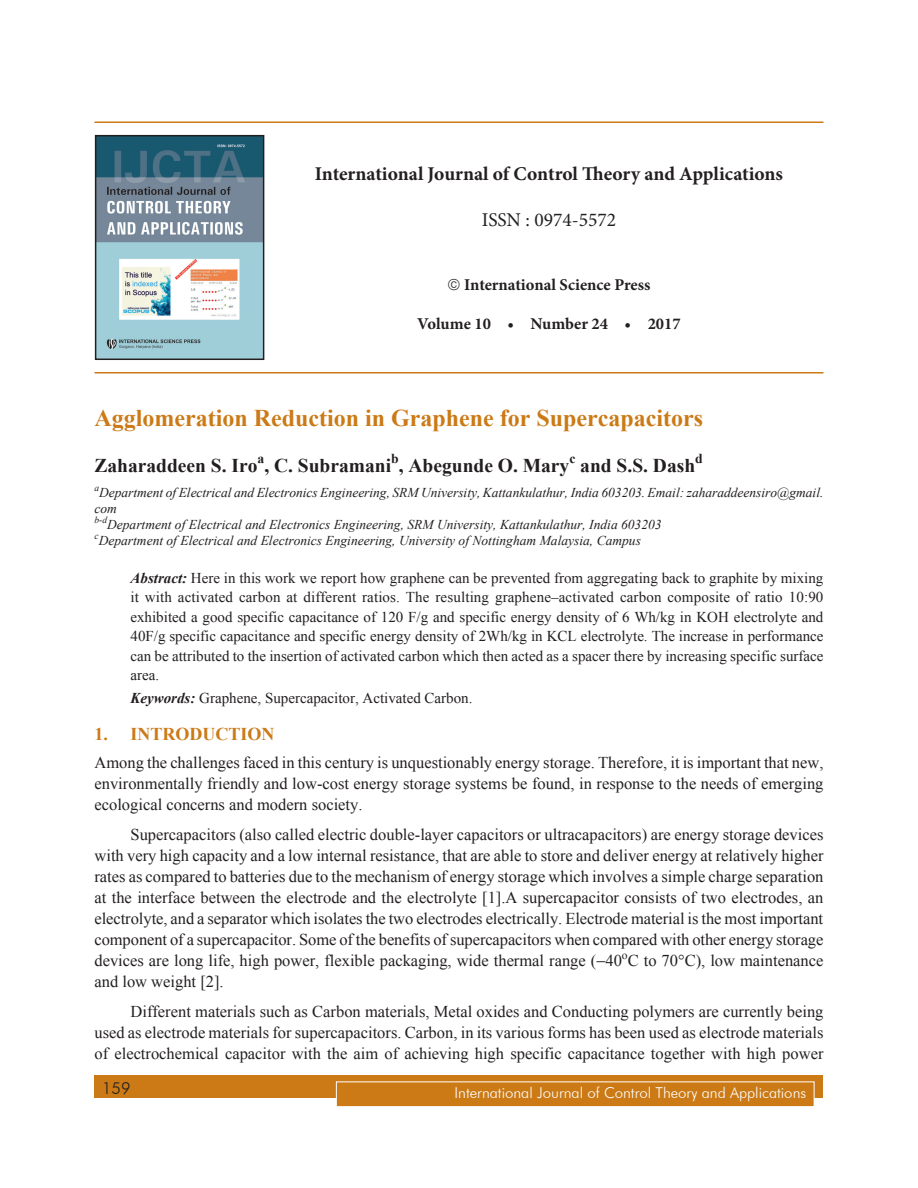
<style>
.page{position:relative;width:918px;height:1188px;background:#fff}
.page>*{position:absolute;margin:0;border:0;box-sizing:border-box;transform-origin:0 0}
.Chapter_Name{font:700 24px "Times New Roman";color:#cb7a16}
.Author_Name{font:700 19.5px "Times New Roman";color:#231f20}
.t1{font:700 19.5px "Minion Pro";letter-spacing:-.005em;color:#231f20}
.t2{font:19.5px "Minion Pro";color:#231f20}
.Subhead_1{font:700 18px "Times New Roman";color:#cb7a16}
.Body_text{font:16.5px/21px "Times New Roman";color:#231f20;text-align:justify}
.t3{font:700 16.5px "Minion Pro";color:#231f20}
.t4{font:300 16.5px "Futura BT";color:#231f20}
.Abstract_Body_text{font:15px/19.5px "Times New Roman";color:#231f20;text-align:justify}
.t5{font:300 15px "Futura BT";color:#fff}
.Author_Name-2{font:700 13.65px "Times New Roman";color:#231f20}
.Author_Footnote{font:italic 13.5px/16.2px "Times New Roman";color:#231f20}
.Author_Footnote-2{font:italic 9.45px "Times New Roman";color:#231f20}
.s1{font-weight:700;font-style:italic}
</style>
<div class="page">
<div style="left:94px;top:1076px;width:730px;height:22px;background:#cb7a16"></div>
<div style="left:336px;top:1082px;width:478px;height:25px;background:#cb7a16"></div>
<div style="left:336px;top:1082px;width:478px;height:25px;border:1px solid #fff"></div>
<hr style="left:94px;top:122px;width:730px;height:1px;background:#cb7a16">
<hr style="left:94px;top:372px;width:730px;height:2px;background:#cb7a16">
<img style="left:98px;top:138px;width:163px;height:219px">
<div style="left:95px;top:135px;width:169px;height:225px;border:2px solid #231f20"></div>
<p class="t1" style="left:315px;top:160px;width:470px">International Journal of Control Theory and Applications</p>
<p class="t2" style="left:482px;top:207px;width:136px">ISSN : 0974-5572</p>
<p class="t3" style="left:464px;top:273px;width:188px">International Science Press</p>
<p class="t3" style="left:417px;top:312px;width:265px">Volume 10 • Number 24 • 2017</p>
<p class="Chapter_Name" style="left:94px;top:401px;width:610px">Agglomeration Reduction in Graphene for Supercapacitors</p>
<p class="Author_Name" style="left:94px;top:452px;width:476px">Zaharaddeen S. Iro , C. Subramani , Abegunde O. Mary</p>
<p class="Author_Name-2" style="left:695px;top:449px;width:9px">d</p>
<p class="Author_Footnote" style="left:94px;top:484px;width:730px"><sup>a</sup>Department of Electrical and Electronics Engineering, SRM University, Kattankulathur, India 603203. Email: zaharaddeensiro@gmail. com</p>
<p class="Author_Footnote-2" style="left:94px;top:514px;width:14px">b-d</p>
<p class="Author_Footnote" style="left:94px;top:516px;width:569px;text-indent:13px">Department of Electrical and Electronics Engineering, SRM University, Kattankulathur, India 603203 <sup>c</sup>Department of Electrical and Electronics Engineering, University of Nottingham Malaysia, Campus</p>
<p class="Abstract_Body_text" style="left:130px;top:568px;width:695px"><span class="s1">Abstract:</span> Here in this work we report how graphene can be prevented from aggregating back to graphite by mixing it with activated carbon at different ratios. The resulting graphene–activated carbon composite of ratio 10:90 exhibited a good specific capacitance of 120 F/g and specific energy density of 6 Wh/kg in KOH electrolyte and 40F/g specific capacitance and specific energy density of 2Wh/kg in KCL electrolyte. The increase in performance can be attributed to the insertion of activated carbon which then acted as a spacer there by increasing specific surface area.</p>
<p class="Abstract_Body_text" style="left:130px;top:688px;width:343px"><span class="s1">Keywords:</span> Graphene, Supercapacitor, Activated Carbon.</p>
<p class="Subhead_1" style="left:94px;top:721px;width:82px">1. Introd</p>
<p class="Subhead_1" style="left:202px;top:721px;width:73px">uction</p>
<p class="Body_text" style="left:94px;top:752px;width:731px">Among the challenges faced in this century is unquestionably energy storage. Therefore, it is important that new, environmentally friendly and low-cost energy storage systems be found, in response to the needs of emerging ecological concerns and modern society.</p>
<p class="Body_text" style="left:94px;top:824px;width:731px;text-indent:36px">Supercapacitors (also called electric double-layer capacitors or ultracapacitors) are energy storage devices with very high capacity and a low internal resistance, that are able to store and deliver energy at relatively higher rates as compared to batteries due to the mechanism of energy storage which involves a simple charge separation at the interface between the electrode and the electrolyte [1].A supercapacitor consists of two electrodes, an electrolyte, and a separator which isolates the two electrodes electrically. Electrode material is the most important component of a supercapacitor. Some of the benefits of supercapacitors when compared with other energy storage devices are long life, high power, flexible packaging, wide thermal range ( 40<sup>o</sup>C to 70°C), low maintenance and low weight [2].</p>
<p class="Body_text" style="left:94px;top:1001px;width:731px;text-indent:36px">Different materials such as Carbon materials, Metal oxides and Conducting polymers are currently being used as electrode materials for supercapacitors. Carbon, in its various forms has been used as electrode materials of electrochemical capacitor with the aim of achieving high specific capacitance together with high power</p>
<p class="Author_Name-2" style="left:258px;top:449px;width:8px">a</p>
<p class="Author_Name-2" style="left:391px;top:449px;width:9px">b</p>
<p class="Author_Name-2" style="left:569px;top:449px;width:8px">c</p>
<p class="Author_Name" style="left:580px;top:452px;width:116px">and S.S. Dash</p>
<p class="t4" style="left:102px;top:1078px;width:30px">159</p>
<p class="t5" style="left:455px;top:1084px;width:353px">International Journal of Control Theory and Applications</p>
</div>
